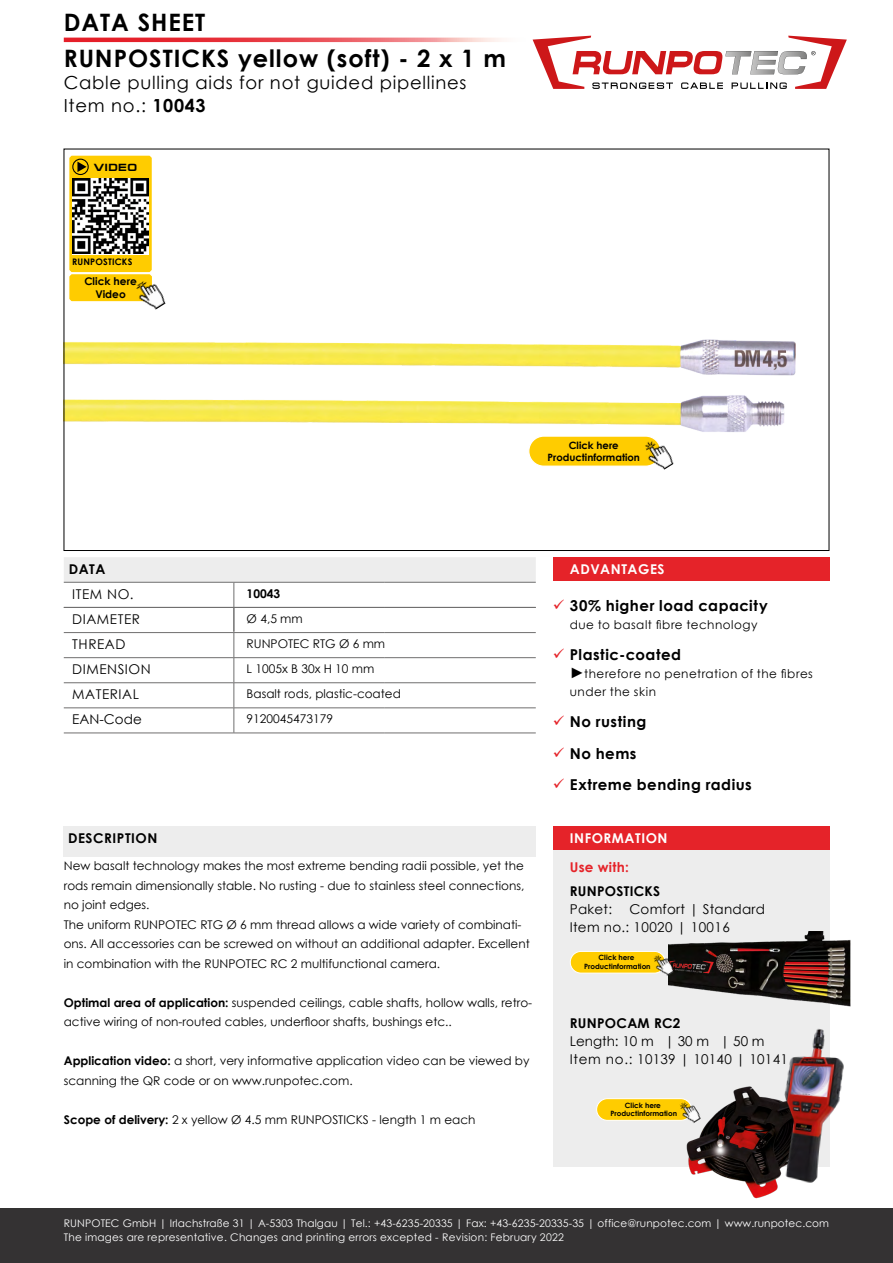
<style>
.page{position:relative;width:893px;height:1263px;background:#fff}
.page>*{position:absolute;margin:0;border:0;box-sizing:border-box;transform-origin:0 0}
.t1{font:700 24px/36px "Century Gothic";letter-spacing:.04em;color:#000}
.t2{font:18px/22.5px "Century Gothic";letter-spacing:.04em;color:#000}
.t3{font:700 15px/31.2px "Century Gothic";letter-spacing:.035em;color:#000}
.t4{font:13.5px/18px "Century Gothic";letter-spacing:.02em;color:#000}
.t5{font:700 13.5px "Century Gothic";letter-spacing:.02em;color:#000}
.t6{font:13.5px "Century Gothic";letter-spacing:.04em;color:#000}
.t7{font:700 13.5px "Century Gothic";letter-spacing:.04em;color:#fff}
.t8{font:700 13.5px "Century Gothic";letter-spacing:.04em;color:#000}
.t9{font:700 13.5px "Century Gothic";letter-spacing:.02em;color:#e52329}
.t10{font:12px/19.5px "Century Gothic";color:#000}
.t11{font:12px/18px "Century Gothic";letter-spacing:.04em;color:#000}
.t12{font:700 12px "Century Gothic";color:#000}
.t13{font:700 10.65px/12.8px "Century Gothic";color:#000;text-align:center}
.t14{font:10.5px/13.5px "Century Gothic";letter-spacing:.01em;color:#fff}
.t15{font:700 10.5px "Micro Extended";letter-spacing:.04em;color:#000}
.t16{font:700 10.05px/12.1px "Century Gothic";color:#000;text-align:center}
.t17{font:700 9px "Century Gothic";letter-spacing:.02em;color:#000}
.t18{font:700 7.2px/8.7px "Century Gothic";color:#000;text-align:center}
.s1{font-weight:700}
.s2{font-weight:700;font-size:15px}
</style>
<div class="page">
<img style="left:66px;top:339px;width:730px;height:93px">
<svg style="left:64px;top:557px;width:472px;height:176px"></svg>
<hr style="left:385px;top:708px;width:151px;height:1px;background:#706f6f">
<hr style="left:64px;top:733px;width:170px;height:1px;background:#706f6f">
<hr style="left:234px;top:733px;width:151px;height:1px;background:#706f6f">
<hr style="left:385px;top:733px;width:151px;height:1px;background:#706f6f">
<div style="left:553px;top:557px;width:276px;height:23px;background:#e52329"></div>
<div style="left:64px;top:826px;width:472px;height:30px;background:#ededed"></div>
<div style="left:553px;top:849px;width:276px;height:318px;background:#ededed"></div>
<div style="left:553px;top:826px;width:276px;height:23px;background:#e52329"></div>
<img style="left:668px;top:932px;width:183px;height:78px">
<img style="left:687px;top:1086px;width:91px;height:113px">
<img style="left:775px;top:1026px;width:69px;height:160px">
<div style="left:0;top:1208px;width:893px;height:55px;background:#343233"></div>
<svg style="left:69px;top:155px;width:83px;height:147px"></svg>
<img style="left:131px;top:276px;width:35px;height:34px">
<svg style="left:533px;top:36px;width:314px;height:53px"></svg>
<svg style="left:64px;top:38px;width:470px;height:4px"></svg>
<div style="left:529px;top:436px;width:132px;height:30px;background:#fc0;border-radius:15px"></div>
<div style="left:528px;top:435px;width:133px;height:32px;border:1px solid #fff;border-radius:15px"></div>
<img style="left:639px;top:435px;width:35px;height:35px">
<div style="left:570px;top:951px;width:95px;height:22px;background:#fc0;border-radius:11px"></div>
<div style="left:570px;top:951px;width:96px;height:22px;border:1px solid #fff;border-radius:11px"></div>
<img style="left:649px;top:949px;width:29px;height:30px">
<div style="left:597px;top:1099px;width:95px;height:21px;background:#fc0;border-radius:11px"></div>
<div style="left:596px;top:1098px;width:96px;height:23px;border:1px solid #fff;border-radius:11px"></div>
<img style="left:676px;top:1097px;width:28px;height:29px">
<h1 class="t1" style="left:64px;top:3px;width:444px">DATA SHEET<br>RUNPOSTICKS yellow (soft) - 2 x 1 m</h1>
<h2 class="t2" style="left:64px;top:71px;width:404px">Cable pulling aids for not guided pipellines<br>Item no.: <span class="s1">10043</span></h2>
<p class="t15" style="left:94px;top:162px;width:45px">VIDEO</p>
<p class="t17" style="left:72px;top:255px;width:62px">RUNPOSTICKS</p>
<p class="t13" style="left:84px;top:275px;width:54px">Click here<br>Video</p>
<p class="t16" style="left:547px;top:438px;width:94px">Click here<br>Productinformation</p>
<p class="t5" style="left:69px;top:558px;width:38px">DATA</p>
<p class="t7" style="left:570px;top:558px;width:96px">ADVANTAGES</p>
<p class="t4" style="left:72px;top:585px;width:63px">ITEM NO.</p>
<p class="t12" style="left:247px;top:584px;width:35px">10043</p>
<p class="t6" style="left:72px;top:610px;width:69px">DIAMETER</p>
<p class="t10" style="left:247px;top:609px;width:58px">Ø 4,5 mm</p>
<p class="t4" style="left:72px;top:635px;width:55px">THREAD</p>
<p class="t10" style="left:247px;top:634px;width:140px">RUNPOTEC RTG Ø 6 mm</p>
<p class="t6" style="left:72px;top:660px;width:80px">DIMENSION</p>
<p class="t10" style="left:247px;top:659px;width:129px">L 1005x B 30x H 10 mm</p>
<p class="t6" style="left:72px;top:685px;width:68px">MATERIAL</p>
<p class="t10" style="left:247px;top:684px;width:156px">Basalt rods, plastic-coated</p>
<p class="t4" style="left:72px;top:710px;width:71px">EAN-Code</p>
<p class="t10" style="left:247px;top:709px;width:88px">9120045473179</p>
<p class="t8" style="left:68px;top:827px;width:91px">DESCRIPTION</p>
<p class="t10" style="left:64px;top:856px;width:467px">New basalt technology makes the most extreme bending radii possible, yet the rods remain dimensionally stable. No rusting - due to stainless steel connections, no joint edges.<br>The uniform RUNPOTEC RTG Ø 6 mm thread allows a wide variety of combinati&shy;ons. All accessories can be screwed on without an additional adapter. Excellent in combination with the RUNPOTEC RC 2 multifunctional camera.</p>
<p class="t10" style="left:64px;top:992px;width:470px"><span class="s1">Optimal area of application:</span> suspended ceilings, cable shafts, hollow walls, retro&shy;active wiring of non-routed cables, underfloor shafts, bushings etc..</p>
<p class="t10" style="left:64px;top:1051px;width:467px"><span class="s1">Application video:</span> a short, very informative application video can be viewed by scanning the QR code or on www.runpotec.com.</p>
<p class="t10" style="left:64px;top:1109px;width:413px"><span class="s1">Scope of delivery:</span> 2 x yellow Ø 4.5 mm RUNPOSTICKS - length 1 m each</p>
<p class="t3" style="left:570px;top:589px;width:199px">30% higher load capacity</p>
<p class="t11" style="left:570px;top:615px;width:189px">due to basalt fibre technology</p>
<p class="t3" style="left:570px;top:638px;width:113px">Plastic-coated</p>
<p class="t11" style="left:570px;top:665px;width:245px"><span class="s2">►</span>therefore no penetration of the fibres under the skin</p>
<p class="t3" style="left:570px;top:706px;width:183px">No rusting<br>No hems<br>Extreme bending radius</p>
<p class="t7" style="left:570px;top:827px;width:99px">INFORMATION</p>
<p class="t9" style="left:570px;top:857px;width:61px">Use with:</p>
<p class="t5" style="left:570px;top:881px;width:92px">RUNPOSTICKS</p>
<p class="t4" style="left:570px;top:900px;width:44px">Paket:</p>
<p class="t4" style="left:570px;top:900px;width:197px;text-indent:60px">Comfort | Standard<br>Item no.: 10020 | 10016</p>
<p class="t18" style="left:584px;top:953px;width:68px">Click here<br>Productinformation</p>
<p class="t5" style="left:570px;top:1013px;width:112px">RUNPOCAM RC2</p>
<p class="t4" style="left:570px;top:1032px;width:220px">Length: 10 m | 30 m | 50 m<br>Item no.: 10139 | 10140 | 10141</p>
<p class="t18" style="left:610px;top:1100px;width:68px">Click here<br>Productinformation</p>
<p class="t14" style="left:64px;top:1216px;width:767px">RUNPOTEC GmbH | Irlachstraße 31 | A-5303 Thalgau | Tel.: +43-6235-20335 | Fax: +43-6235-20335-35 | office@runpotec.com | www.runpotec.com<br>The images are representative. Changes and printing errors excepted - Revision: February 2022</p>
</div>
